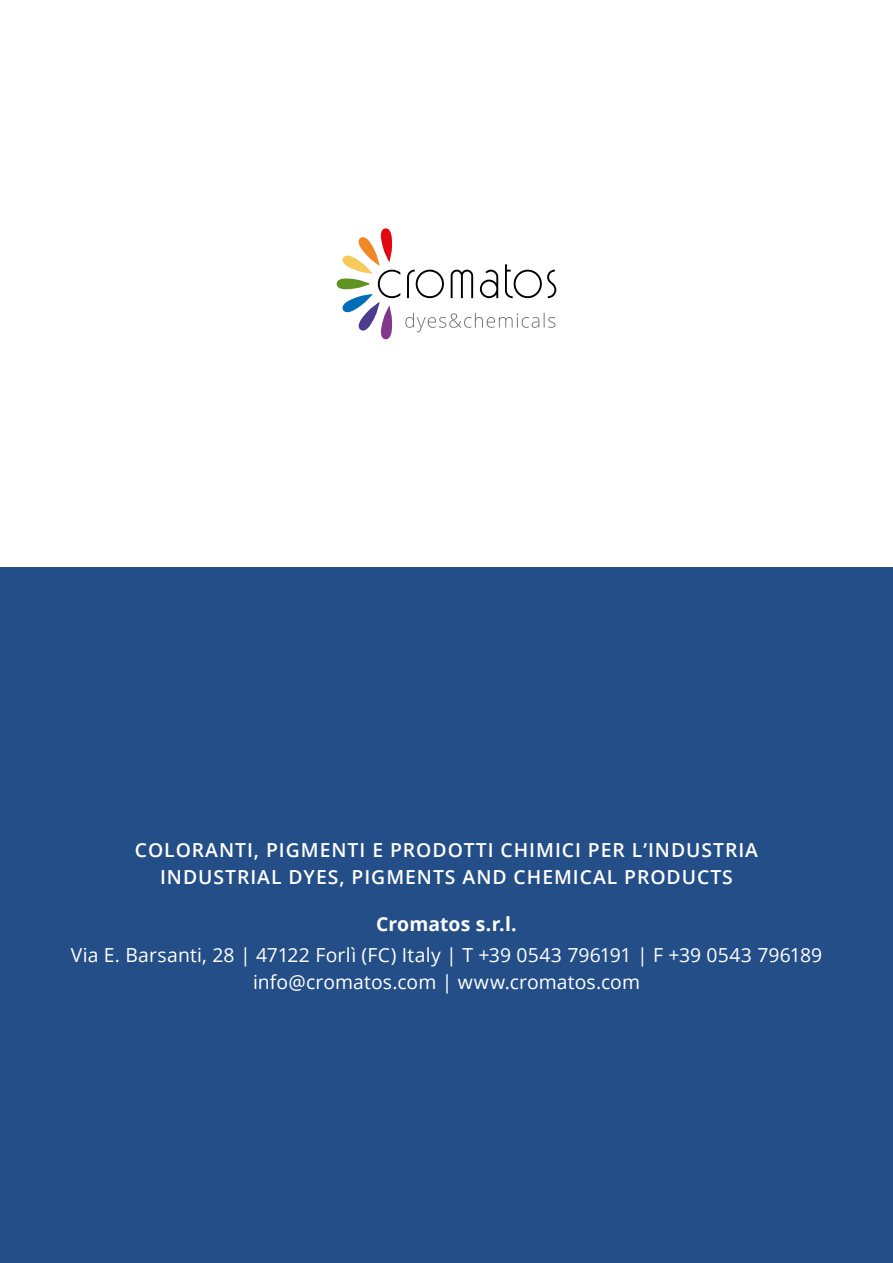
<style>
.page{position:relative;width:893px;height:1263px;background:#fff}
.page>*{position:absolute;margin:0;border:0;box-sizing:border-box;transform-origin:0 0}
.t1{font:19.35px/27.2px "Open Sans";letter-spacing:.005em;color:#fff;text-align:center}
.t2{font:600 19.35px/27.2px "Open Sans";letter-spacing:.05em;color:#fff;text-align:center}
.t3{font:700 19.35px "Open Sans";letter-spacing:.005em;color:#fff}
</style>
<div class="page">
<div style="left:0;top:568px;width:893px;height:695px;background:#244e87"></div>
<svg style="left:337px;top:228px;width:219px;height:112px"></svg>
<p class="t2" style="left:135px;top:836px;width:625px">COLORANTI, PIGMENTI E PRODOTTI CHIMICI PER L’INDUSTRIA<br>INDUSTRIAL DYES, PIGMENTS AND CHEMICAL PRODUCTS</p>
<p class="t3" style="left:376px;top:911px;width:142px">Cromatos s.r.l.</p>
<p class="t1" style="left:71px;top:940px;width:753px">Via E. Barsanti, 28 | 47122 Forlì (FC) Italy | T +39 0543 796191 | F +39 0543 796189 info@cromatos.com | www.cromatos.com</p>
</div>
